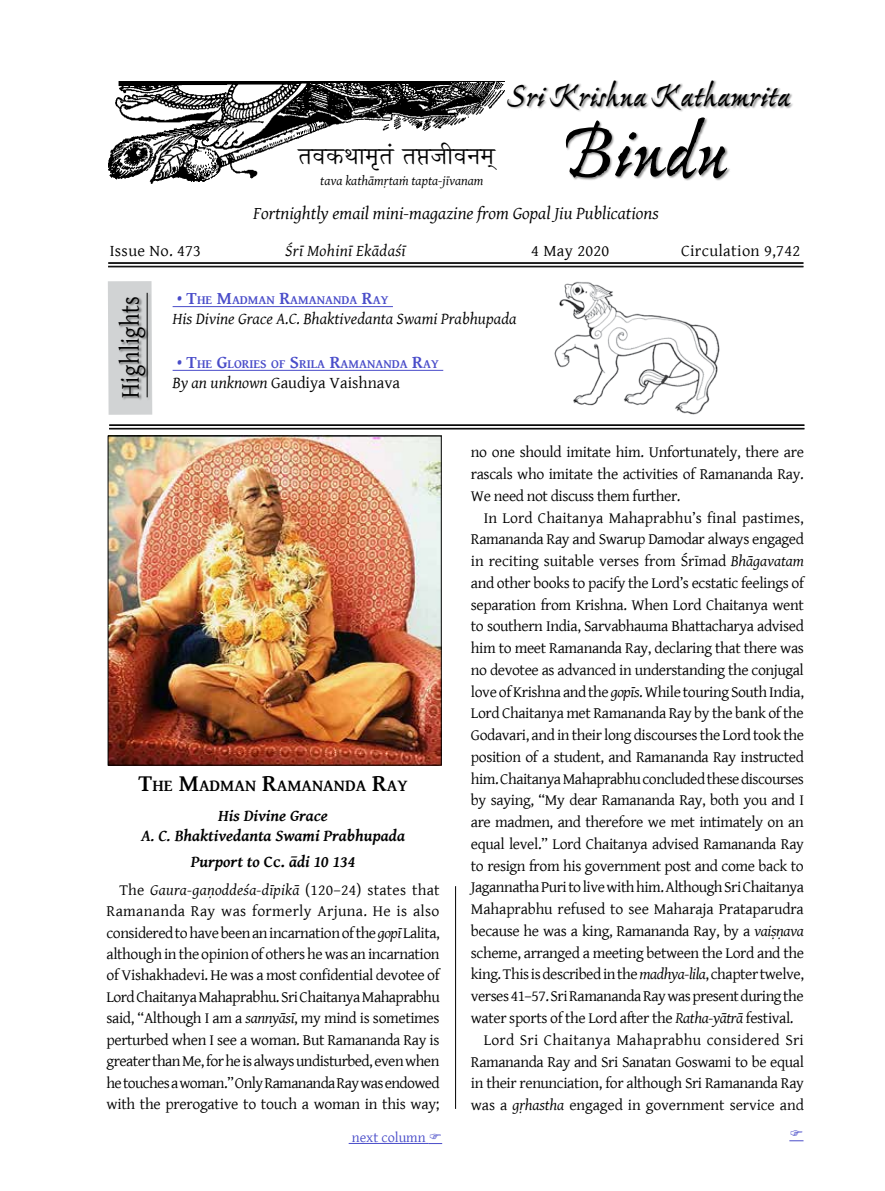
<style>
.page{position:relative;width:885px;height:1191px;background:#fff}
.page>*{position:absolute;margin:0;border:0;box-sizing:border-box;transform-origin:0 0}
.t1{font:700 81px "Ex Ponto Pro";letter-spacing:-.01em;color:#000}
.t2{font:700 33.9px "Ex Ponto Pro";letter-spacing:-.01em;color:#000}
.t3{font:27px "Gentium Basic";letter-spacing:.025em;color:#000;scale:.84 1}
.t4{font:21px "Shobhika";color:#000}
.t5{font:italic 18px "Gentium Basic";color:#000}
.t6{font:700 16.8px "Gentium Basic";color:#000}
.t7{font:italic 700 16.5px/19.6px "Gentium Basic";color:#000;text-align:center}
.t8{font:italic 16.5px "Gentium Basic";color:#000}
.t9{font:16.5px "Gentium Basic";letter-spacing:.02em;color:#000}
.t10{font:16.5px "Gentium Basic";color:#000}
.t11{font:italic 16.5px "Gentium Basic";letter-spacing:.02em;color:#000}
.t12{font:15.75px/21.5px "Gentium Basic";letter-spacing:-.025em;color:#000;text-align:justify}
.t13{font:15.75px "Gentium Basic";letter-spacing:-.005em;color:#000}
.t14{font:15.75px "Gentium Basic";letter-spacing:.005em;color:#000}
.t15{font:15.75px "Gentium Basic";letter-spacing:.015em;color:#000}
.t16{font:14.25px "Gentium Basic";color:#494cc9}
.t17{font:italic 13.5px "Gentium Basic";color:#000}
.t18{font:700 12.6px "Gentium Basic";color:#494cc9}
.s1{font-style:inherit}
.s2{font-size:18px}
.s3{font-style:italic}
.s4{font-size:24px}
.s5{font-style:normal}
</style>
<div class="page">
<img style="left:108px;top:81px;width:396px;height:102px">
<div style="left:507px;top:80px;width:286px;height:32px;background:#000;opacity:.45"></div>
<div style="left:565px;top:117px;width:165px;height:64px;background:#000;opacity:.45"></div>
<svg style="left:108px;top:281px;width:44px;height:134px;background:#d2d4d5"></svg>
<div style="left:146px;top:292px;width:5px;height:108px;background:#cacccd"></div>
<hr style="left:147px;top:293px;width:1px;height:104px;background:#000">
<div style="left:118px;top:296px;width:31px;height:105px;background:#000;opacity:.45"></div>
<hr style="left:108px;top:263px;width:695px;height:1px;background:#000">
<hr style="left:108px;top:262px;width:695px;height:1px;background:#000">
<hr style="left:108px;top:267px;width:695px;height:1px;background:#000">
<hr style="left:108px;top:266px;width:695px;height:1px;background:#000">
<hr style="left:109px;top:425px;width:695px;height:1px;background:#000">
<hr style="left:109px;top:424px;width:695px;height:1px;background:#000">
<hr style="left:109px;top:429px;width:695px;height:1px;background:#000">
<hr style="left:109px;top:428px;width:695px;height:1px;background:#000">
<hr style="left:172px;top:306px;width:221px;height:1px;background:#494cc9">
<hr style="left:172px;top:370px;width:271px;height:1px;background:#494cc9">
<hr style="left:455px;top:886px;width:1px;height:223px;background:#000">
<hr style="left:348px;top:1143px;width:80px;height:1px;background:#494cc9">
<img style="left:110px;top:438px;width:329px;height:325px">
<img style="left:554px;top:281px;width:166px;height:134px">
<svg style="left:428px;top:1143px;width:14px;height:1px"></svg>
<svg style="left:789px;top:1140px;width:14px;height:1px"></svg>
<h3 class="t4" style="left:298px;top:145px;width:201px">तवकथामृतं तप्तजीवनम्</h3>
<p class="t17" style="left:320px;top:170px;width:165px">tava kathāmṛtaṁ tapta-jīvanam</p>
<h2 class="t2" style="left:507px;top:74px;width:284px">Sri Krishna Kathamrita</h2>
<h1 class="t1" style="left:561px;top:102px;width:167px">Bindu</h1>
<p class="t5" style="left:253px;top:199px;width:407px">Fortnightly email mini-magazine from Gopal Jiu Publications</p>
<p class="t9" style="left:110px;top:239px;width:93px">Issue No. 473</p>
<p class="t11" style="left:285px;top:239px;width:122px">Śrī Mohinī Ekādaśī</p>
<p class="t9" style="left:531px;top:239px;width:79px">4 May 2020</p>
<p class="t9" style="left:681px;top:239px;width:121px">Circulation <span class="s1">9,742</span></p>
<h3 class="t3" style="left:110px;top:398px;width:123px;rotate:-90deg">Highlights</h3>
<p class="t18" style="left:177px;top:291px;width:213px"><span class="s2">• T</span>HE <span class="s2">M</span>ADMAN <span class="s2">R</span>AMANANDA <span class="s2">R</span>AY</p>
<p class="t8" style="left:172px;top:307px;width:345px">His Divine Grace A.C. Bhaktivedanta Swami Prabhupada</p>
<p class="t18" style="left:177px;top:354px;width:263px"><span class="s2">• T</span>HE <span class="s2">G</span>LORIES OF <span class="s2">S</span>RILA <span class="s2">R</span>AMANANDA <span class="s2">R</span>AY</p>
<p class="t10" style="left:172px;top:370px;width:229px"><span class="s3">By an unknown</span> Gaudiya Vaishnava</p>
<p class="t6" style="left:138px;top:772px;width:270px"><span class="s4">T</span>HE <span class="s4">M</span>ADMAN <span class="s4">R</span>AMANANDA <span class="s4">R</span>AY</p>
<p class="t7" style="left:141px;top:805px;width:265px">His Divine Grace<br>A. C. Bhaktivedanta Swami Prabhupada</p>
<p class="t7" style="left:191px;top:851px;width:166px">Purport to <span class="s5">Cc.</span> ādi 10 134</p>
<p class="t12" style="left:106px;top:878px;width:334px;text-indent:13px">The <span class="s3">Gaura-gaṇoddeśa-dīpikā</span> (120–24) states that Ramananda Ray was formerly Arjuna. He is also considered to have been an incarnation of the <span class="s3">gopī</span> Lalita, although in the opinion of others he was an incarnation of Vishakhadevi. He was a most confidential devotee of Lord Chaitanya Mahaprabhu. Sri Chaitanya Mahaprabhu said, “Although I am a <span class="s3">sannyāsī</span>, my mind is sometimes perturbed when I see a woman. But Ramananda Ray is greater than Me, for he is always undisturbed, even when he touches a woman.” Only Ramananda Ray was endowed with the prerogative to touch a woman in this way;</p>
<p class="t16" style="left:352px;top:1126px;width:75px">next column</p>
<p class="t12" style="left:471px;top:441px;width:334px">no one should imitate him. Unfortunately, there are rascals who imitate the activities of Ramananda Ray.<br>We need not discuss them further.</p>
<p class="t14" style="left:483px;top:506px;width:321px">In Lord Chaitanya Mahaprabhu’s final pastimes,</p>
<p class="t12" style="left:471px;top:528px;width:334px">Ramananda Ray and Swarup Damodar always engaged</p>
<p class="t13" style="left:471px;top:549px;width:334px">in reciting suitable verses from Śrīmad <span class="s3">Bhāgavatam</span></p>
<p class="t12" style="left:471px;top:571px;width:334px">and other books to pacify the Lord’s ecstatic feelings of</p>
<p class="t12" style="left:471px;top:593px;width:334px">separation from Krishna. When Lord Chaitanya went</p>
<p class="t12" style="left:471px;top:615px;width:334px">to southern India, Sarvabhauma Bhattacharya advised</p>
<p class="t12" style="left:471px;top:637px;width:334px">him to meet Ramananda Ray, declaring that there was</p>
<p class="t12" style="left:471px;top:658px;width:334px">no devotee as advanced in understanding the conjugal</p>
<p class="t12" style="left:471px;top:680px;width:334px">love of Krishna and the <span class="s3">gopīs</span>. While touring South India,</p>
<p class="t12" style="left:471px;top:702px;width:334px">Lord Chaitanya met Ramananda Ray by the bank of the</p>
<p class="t12" style="left:471px;top:724px;width:334px">Godavari, and in their long discourses the Lord took the</p>
<p class="t12" style="left:471px;top:745px;width:334px">position of a student, and Ramananda Ray instructed</p>
<p class="t12" style="left:471px;top:767px;width:334px">him. Chaitanya Mahaprabhu concluded these discourses</p>
<p class="t12" style="left:471px;top:789px;width:334px">by saying, “My dear Ramananda Ray, both you and I</p>
<p class="t12" style="left:471px;top:811px;width:334px">are madmen, and therefore we met intimately on an</p>
<p class="t12" style="left:471px;top:832px;width:334px">equal level.” Lord Chaitanya advised Ramananda Ray</p>
<p class="t12" style="left:471px;top:854px;width:334px">to resign from his government post and come back to</p>
<p class="t12" style="left:471px;top:876px;width:334px">Jagannatha Puri to live with him. Although Sri Chaitanya</p>
<p class="t13" style="left:471px;top:897px;width:334px">Mahaprabhu refused to see Maharaja Prataparudra</p>
<p class="t12" style="left:471px;top:919px;width:334px">because he was a king, Ramananda Ray, by a <span class="s3">vaiṣṇava</span></p>
<p class="t12" style="left:471px;top:941px;width:334px">scheme, arranged a meeting between the Lord and the</p>
<p class="t12" style="left:471px;top:963px;width:334px">king. This is described in the <span class="s3">madhya-lila</span>, chapter twelve,</p>
<p class="t12" style="left:471px;top:985px;width:334px">verses 41–57. Sri Ramananda Ray was present during the</p>
<p class="t12" style="left:471px;top:1006px;width:324px">water sports of the Lord after the <span class="s3">Ratha-yātrā</span> festival.</p>
<p class="t15" style="left:483px;top:1028px;width:322px">Lord Sri Chaitanya Mahaprabhu considered Sri</p>
<p class="t12" style="left:471px;top:1050px;width:334px">Ramananda Ray and Sri Sanatan Goswami to be equal</p>
<p class="t12" style="left:471px;top:1072px;width:334px">in their renunciation, for although Sri Ramananda Ray</p>
<p class="t13" style="left:471px;top:1093px;width:334px">was a <span class="s3">gṛhastha</span> engaged in government service and</p>
</div>
